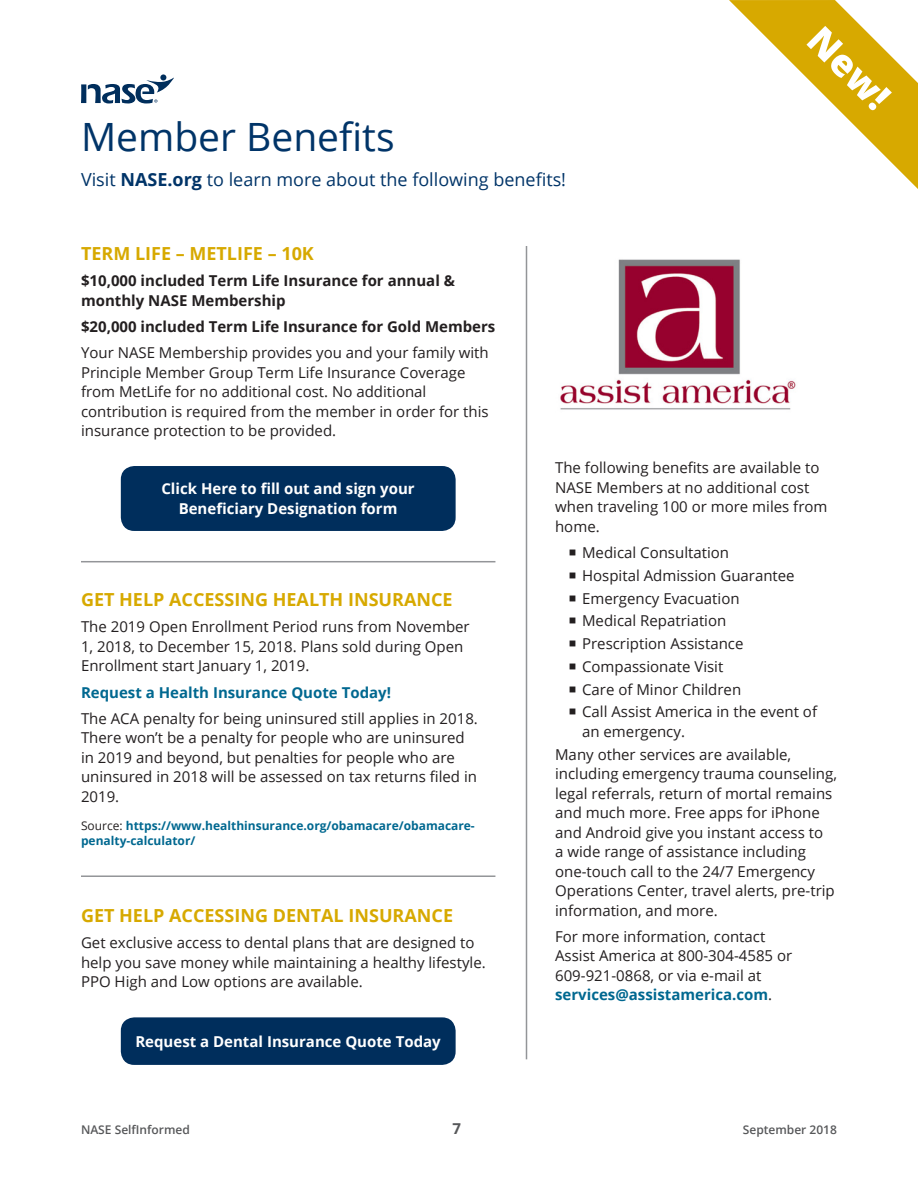
<style>
.page{position:relative;width:918px;height:1188px;background:#fff}
.page>*{position:absolute;margin:0;border:0;box-sizing:border-box;transform-origin:0 0}
.NASE_Body_Copy{font:39px "Open Sans";color:#003468}
.NASE_Body_Copy-2{font:800 37.2px "Open Sans";color:#fff}
.NASE_MB_Subhead{font:700 18px "Open Sans";color:#d7a900}
.NASE_Body_Copy-3{font:18px "Open Sans";color:#003468}
.NASE_Body_Copy-4{font:15px/19.5px "Open Sans";color:#231f20}
.NASE_Body_Copy-5{font:700 15px/19.5px "Open Sans";color:#231f20}
.NASE_Body_Copy-6{font:700 15px/19.5px "Open Sans";color:#fff;text-align:center}
.NASE_Body_Copy-7{font:700 15px "Open Sans";color:#006890}
.t1{font:700 15px "Open Sans";color:#57585a}
.NASE_Body_Copy-8{font:700 12px/15px "Open Sans";color:#006890}
.t2{font:600 12px "Open Sans";color:#57585a}
.s1{font-weight:700}
.s2{font-weight:400;color:#231f20}
.s3{font-weight:700;color:#006890}
</style>
<div class="page">
<svg style="left:729px;top:0;width:189px;height:189px"></svg>
<div style="left:160px;top:74px;width:6px;height:7px;background:#002e5c;border-radius:50%"></div>
<svg style="left:81px;top:77px;width:93px;height:27px"></svg>
<div style="left:121px;top:466px;width:335px;height:65px;background:#002e5c;border-radius:14px"></div>
<div style="left:121px;top:1017px;width:335px;height:48px;background:#002e5c;border-radius:14px"></div>
<hr style="left:81px;top:561px;width:414px;height:1px;background:#939598">
<hr style="left:526px;top:246px;width:1px;height:813px;background:#939598">
<hr style="left:81px;top:875px;width:414px;height:2px;background:#939598">
<img style="left:560px;top:259px;width:236px;height:151px">
<p class="NASE_Body_Copy" style="left:81px;top:110px;width:315px">Member Benefits</p>
<p class="NASE_Body_Copy-3" style="left:81px;top:168px;width:487px">Visit <span class="s1">NASE.org</span> to learn more about the following benefits!</p>
<p class="NASE_MB_Subhead" style="left:81px;top:241px;width:234px">TERM LIFE – METLIFE – 10K</p>
<p class="NASE_Body_Copy-5" style="left:81px;top:270px;width:376px">$10,000 included Term Life Insurance for annual &amp; monthly NASE Membership</p>
<p class="NASE_Body_Copy-5" style="left:81px;top:316px;width:416px">$20,000 included Term Life Insurance for Gold Members</p>
<p class="NASE_Body_Copy-4" style="left:81px;top:342px;width:409px">Your NASE Membership provides you and your family with Principle Member Group Term Life Insurance Coverage from MetLife for no additional cost. No additional contribution is required from the member in order for this insurance protection to be provided.</p>
<p class="NASE_Body_Copy-2" style="left:834px;top:13px;width:100px;rotate:45deg">New!</p>
<p class="NASE_Body_Copy-6" style="left:161px;top:479px;width:255px">Click Here to fill out and sign your<br>Beneficiary Designation form</p>
<p class="NASE_MB_Subhead" style="left:81px;top:587px;width:373px">GET HELP ACCESSING HEALTH INSURANCE</p>
<p class="NASE_Body_Copy-4" style="left:81px;top:617px;width:390px">The 2019 Open Enrollment Period runs from November<br>1, 2018, to December 15, 2018. Plans sold during Open<br>Enrollment start January 1, 2019.</p>
<p class="NASE_Body_Copy-7" style="left:81px;top:682px;width:312px">Request a Health Insurance Quote Today!</p>
<p class="NASE_Body_Copy-4" style="left:81px;top:708px;width:398px">The ACA penalty for being uninsured still applies in 2018.<br>There won’t be a penalty for people who are uninsured in 2019 and beyond, but penalties for people who are uninsured in 2018 will be assessed on tax returns filed in 2019.</p>
<p class="NASE_Body_Copy-8" style="left:81px;top:818px;width:395px"><span class="s2">Source:</span> https://www.healthinsurance.org/obamacare/obamacare&shy;penalty-calculator/</p>
<p class="NASE_MB_Subhead" style="left:81px;top:903px;width:374px">GET HELP ACCESSING DENTAL INSURANCE</p>
<p class="NASE_Body_Copy-4" style="left:81px;top:933px;width:406px">Get exclusive access to dental plans that are designed to help you save money while maintaining a healthy lifestyle.<br>PPO High and Low options are available.</p>
<p class="NASE_Body_Copy-6" style="left:135px;top:1031px;width:307px">Request a Dental Insurance Quote Today</p>
<p class="NASE_Body_Copy-4" style="left:555px;top:458px;width:274px">The following benefits are available to<br>NASE Members at no additional cost when traveling 100 or more miles from home.</p>
<p class="NASE_Body_Copy-4" style="left:582px;top:543px;width:149px">Medical Consultation</p>
<p class="NASE_Body_Copy-4" style="left:582px;top:565px;width:214px">Hospital Admission Guarantee</p>
<p class="NASE_Body_Copy-4" style="left:582px;top:588px;width:159px">Emergency Evacuation</p>
<p class="NASE_Body_Copy-4" style="left:582px;top:611px;width:146px">Medical Repatriation</p>
<p class="NASE_Body_Copy-4" style="left:582px;top:634px;width:163px">Prescription Assistance</p>
<p class="NASE_Body_Copy-4" style="left:582px;top:656px;width:143px">Compassionate Visit</p>
<p class="NASE_Body_Copy-4" style="left:582px;top:679px;width:161px">Care of Minor Children</p>
<p class="NASE_Body_Copy-4" style="left:582px;top:702px;width:237px">Call Assist America in the event of an emergency.</p>
<p class="NASE_Body_Copy-4" style="left:555px;top:744px;width:283px">Many other services are available, including emergency trauma counseling, legal referrals, return of mortal remains and much more. Free apps for iPhone and Android give you instant access to<br>a wide range of assistance including one-touch call to the 24/7 Emergency Operations Center, travel alerts, pre-trip information, and more.</p>
<p class="NASE_Body_Copy-4" style="left:555px;top:926px;width:239px">For more information, contact<br>Assist America at 800-304-4585 or<br>609-921-0868, or via e-mail at <span class="s3">services@assistamerica.com</span>.</p>
<p class="t2" style="left:81px;top:1121px;width:110px">NASE SelfInformed</p>
<p class="t1" style="left:453px;top:1118px;width:10px">7</p>
<p class="t2" style="left:743px;top:1121px;width:96px">September 2018</p>
</div>
